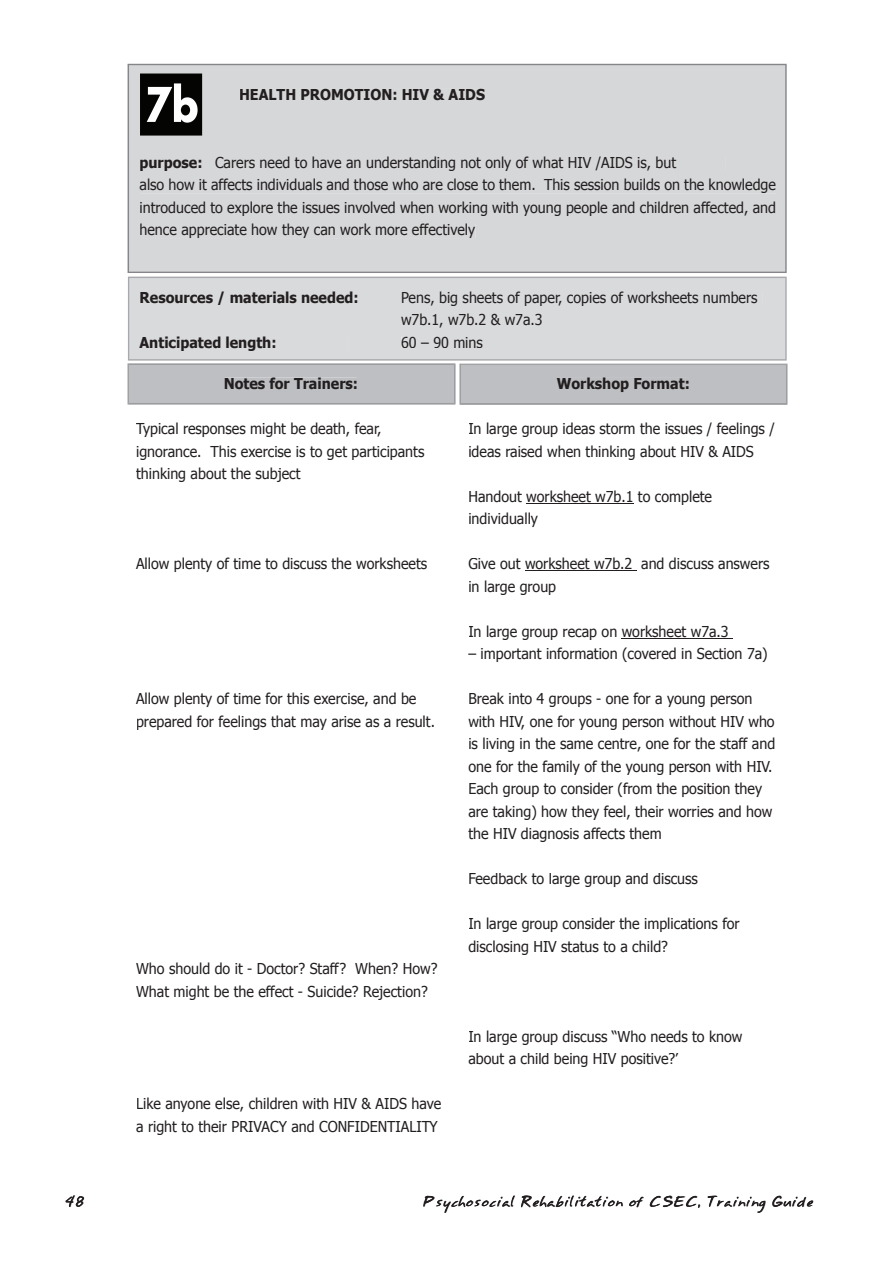
<style>
.page{position:relative;width:893px;height:1263px;background:#fff}
.page>*{position:absolute;margin:0;border:0;box-sizing:border-box;transform-origin:0 0}
.t1{font:700 52.5px "Belmar Cnd";color:#fff}
.t2{font:15px/22.5px "Tahoma";color:#231f20;scale:.95 1}
.t3{font:700 15px "Tahoma";color:#231f20;scale:.95 1}
.t4{font:13.5px "Annifont";color:#231f20;scale:.95 1}
.t5{font:12.75px "Annifont";color:#231f20;scale:.95 1}
.s1{font-weight:700}
</style>
<div class="page">
<svg style="left:128px;top:363px;width:659px;height:42px"></svg>
<div style="left:128px;top:64px;width:659px;height:209px;background:#d6d7d9"></div>
<div style="left:128px;top:277px;width:659px;height:84px;background:#d9dadc"></div>
<div style="left:140px;top:73px;width:62px;height:63px;background:#040503"></div>
<svg style="left:424px;top:1196px;width:389px;height:17px"></svg>
<svg style="left:66px;top:1195px;width:18px;height:12px"></svg>
<hr style="left:526px;top:503px;width:107px;height:1px;background:#231f20">
<hr style="left:525px;top:570px;width:112px;height:1px;background:#231f20">
<hr style="left:622px;top:638px;width:111px;height:1px;background:#231f20">
<div style="left:557px;top:378px;width:131px;height:14px;background:#bebfc2"></div>
<div style="left:225px;top:378px;width:132px;height:11px;background:#bebfc2"></div>
<img style="left:140px;top:100px;width:45px;height:1px">
<div style="left:240px;top:89px;width:151px;height:11px;background:#d6d7d9"></div>
<div style="left:394px;top:89px;width:91px;height:11px;background:#d6d7d9"></div>
<div style="left:140px;top:159px;width:71px;height:12px;background:#d6d7d9"></div>
<div style="left:216px;top:156px;width:509px;height:15px;background:#d6d7d9"></div>
<div style="left:140px;top:179px;width:636px;height:14px;background:#d6d7d9"></div>
<div style="left:140px;top:201px;width:636px;height:15px;background:#d6d7d9"></div>
<div style="left:140px;top:224px;width:335px;height:14px;background:#d6d7d9"></div>
<div style="left:141px;top:291px;width:218px;height:14px;background:#d9dadc"></div>
<div style="left:363px;top:291px;width:399px;height:15px;background:#d9dadc"></div>
<div style="left:140px;top:314px;width:403px;height:14px;background:#d9dadc"></div>
<div style="left:139px;top:336px;width:208px;height:15px;background:#d9dadc"></div>
<div style="left:402px;top:336px;width:81px;height:12px;background:#d9dadc"></div>
<h1 class="t1" style="left:145px;top:81px;width:56px">7b</h1>
<p class="t3" style="left:239px;top:84px;width:260px">HEALTH PROMOTION: HIV &amp; AIDS</p>
<p class="t2" style="left:140px;top:150px;width:671px"><span class="s1">purpose:</span> Carers need to have an understanding not only of what HIV /AIDS is, but<br>also how it affects individuals and those who are close to them. This session builds on the knowledge introduced to explore the issues involved when working with young people and children affected, and hence appreciate how they can work more effectively</p>
<p class="t3" style="left:140px;top:287px;width:232px">Resources / materials needed:</p>
<p class="t2" style="left:401px;top:285px;width:377px">Pens, big sheets of paper, copies of worksheets numbers w7b.1, w7b.2 &amp; w7a.3</p>
<p class="t3" style="left:140px;top:332px;width:146px">Anticipated length:</p>
<p class="t2" style="left:401px;top:330px;width:88px">60 – 90 mins</p>
<p class="t3" style="left:224px;top:373px;width:143px">Notes for Trainers:</p>
<p class="t2" style="left:136px;top:417px;width:305px">Typical responses might be death, fear, ignorance. This exercise is to get participants thinking about the subject</p>
<p class="t2" style="left:136px;top:552px;width:308px">Allow plenty of time to discuss the worksheets</p>
<p class="t2" style="left:136px;top:687px;width:316px">Allow plenty of time for this exercise, and be prepared for feelings that may arise as a result.</p>
<p class="t2" style="left:136px;top:957px;width:319px">Who should do it - Doctor? Staff? When? How?<br>What might be the effect - Suicide? Rejection?</p>
<p class="t2" style="left:136px;top:1092px;width:323px">Like anyone else, children with HIV &amp; AIDS have a right to their PRIVACY and CONFIDENTIALITY</p>
<p class="t3" style="left:557px;top:373px;width:142px">Workshop Format:</p>
<p class="t2" style="left:468px;top:417px;width:324px">In large group ideas storm the issues / feelings / ideas raised when thinking about HIV &amp; AIDS</p>
<p class="t2" style="left:468px;top:484px;width:258px">Handout worksheet w7b.1 to complete individually</p>
<p class="t2" style="left:468px;top:552px;width:318px">Give out worksheet w7b.2 and discuss answers in large group</p>
<p class="t2" style="left:468px;top:619px;width:276px">In large group recap on worksheet w7a.3</p>
<p class="t2" style="left:468px;top:642px;width:317px">– important information (covered in Section 7a)</p>
<p class="t2" style="left:468px;top:687px;width:324px">Break into 4 groups - one for a young person with HIV, one for young person without HIV who is living in the same centre, one for the staff and one for the family of the young person with HIV.<br>Each group to consider (from the position they are taking) how they feel, their worries and how the HIV diagnosis affects them</p>
<p class="t2" style="left:468px;top:867px;width:243px">Feedback to large group and discuss</p>
<p class="t2" style="left:468px;top:912px;width:287px">In large group consider the implications for disclosing HIV status to a child?</p>
<p class="t2" style="left:468px;top:1024px;width:290px">In large group discuss “Who needs to know about a child being HIV positive?’</p>
<p class="t4" style="left:64px;top:1191px;width:23px">48</p>
<p class="t5" style="left:423px;top:1191px;width:413px">Psychosocial Rehabilitation of CSEC, Training Guide</p>
</div>
